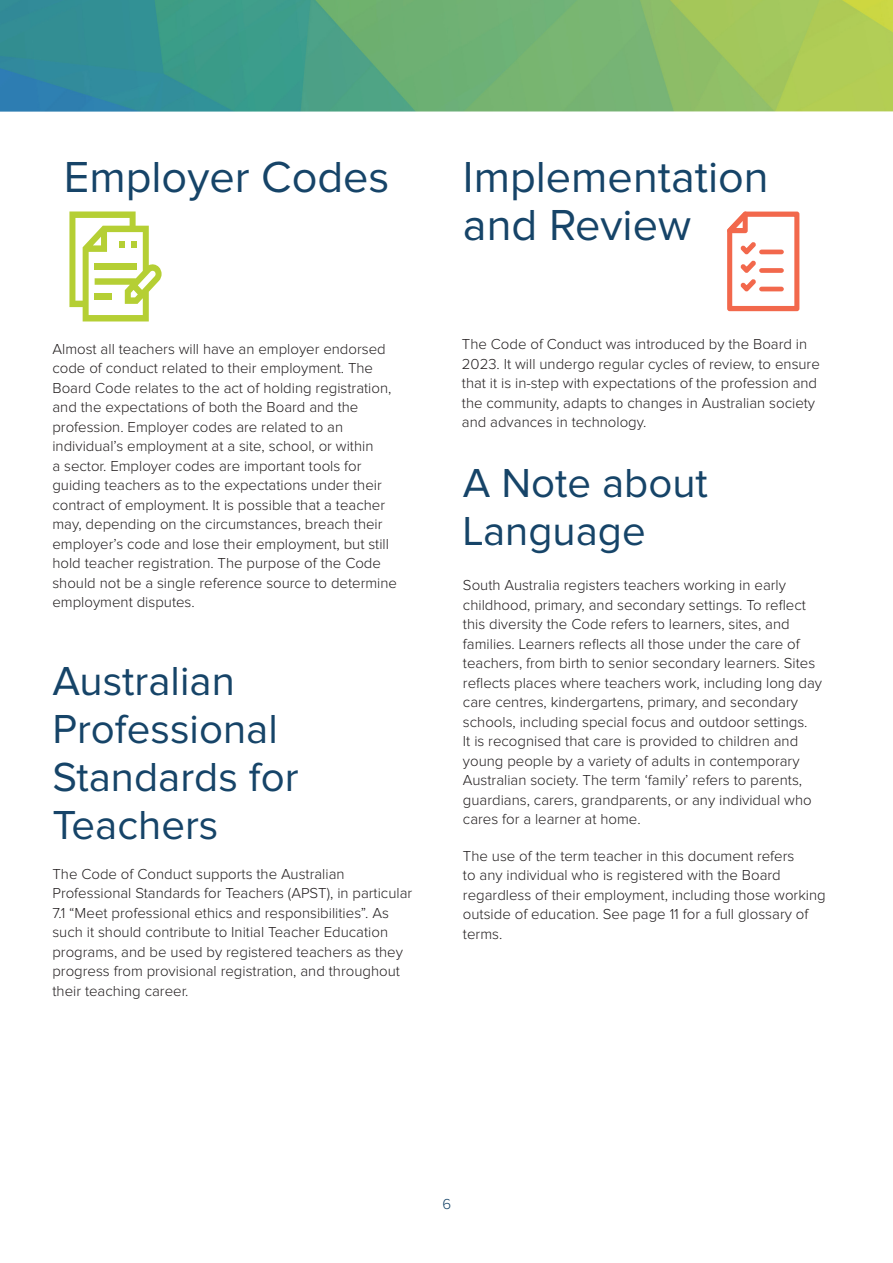
<style>
.page{position:relative;width:893px;height:1263px;background:#fff}
.page>*{position:absolute;margin:0;border:0;box-sizing:border-box;transform-origin:0 0}
.t1{font:45px/48px "Proxima Nova";color:#164468}
.t2{font:42px/48px "Proxima Nova";color:#164468}
.t3{font:300 15px/19.5px "Proxima Nova";color:#231f20}
.t4{font:300 15px "Proxima Nova";color:#164468}
</style>
<div class="page">
<img style="left:0;top:0;width:893px;height:112px">
<svg style="left:727px;top:211px;width:73px;height:101px"></svg>
<svg style="left:69px;top:211px;width:93px;height:110px"></svg>
<p class="t1" style="left:64px;top:154px;width:327px">Employer Codes</p>
<p class="t1" style="left:463px;top:154px;width:307px">Implementation and Review</p>
<p class="t3" style="left:52px;top:340px;width:346px">Almost all teachers will have an employer endorsed code of conduct related to their employment. The Board Code relates to the act of holding registration, and the expectations of both the Board and the profession. Employer codes are related to an individual’s employment at a site, school, or within<br>a sector. Employer codes are important tools for guiding teachers as to the expectations under their contract of employment. It is possible that a teacher may, depending on the circumstances, breach their employer’s code and lose their employment, but still hold teacher registration. The purpose of the Code should not be a single reference source to determine employment disputes.</p>
<p class="t3" style="left:462px;top:335px;width:359px">The Code of Conduct was introduced by the Board in 2023. It will undergo regular cycles of review, to ensure that it is in-step with expectations of the profession and the community, adapts to changes in Australian society and advances in technology.</p>
<p class="t2" style="left:463px;top:460px;width:246px">A Note about<br>Language</p>
<p class="t3" style="left:463px;top:576px;width:361px">South Australia registers teachers working in early childhood, primary, and secondary settings. To reflect this diversity the Code refers to learners, sites, and families. Learners reflects all those under the care of teachers, from birth to senior secondary learners. Sites reflects places where teachers work, including long day care centres, kindergartens, primary, and secondary schools, including special focus and outdoor settings.<br>It is recognised that care is provided to children and young people by a variety of adults in contemporary Australian society. The term ‘family’ refers to parents, guardians, carers, grandparents, or any individual who cares for a learner at home.</p>
<p class="t3" style="left:463px;top:847px;width:364px">The use of the term teacher in this document refers<br>to any individual who is registered with the Board regardless of their employment, including those working outside of education. See page 11 for a full glossary of terms.</p>
<p class="t2" style="left:52px;top:658px;width:248px">Australian<br>Professional<br>Standards for<br>Teachers</p>
<p class="t3" style="left:52px;top:864px;width:361px">The Code of Conduct supports the Australian Professional Standards for Teachers (APST), in particular 7.1 “Meet professional ethics and responsibilities”. As such it should contribute to Initial Teacher Education programs, and be used by registered teachers as they progress from provisional registration, and throughout their teaching career.</p>
<p class="t4" style="left:443px;top:1197px;width:10px">6</p>
</div>
